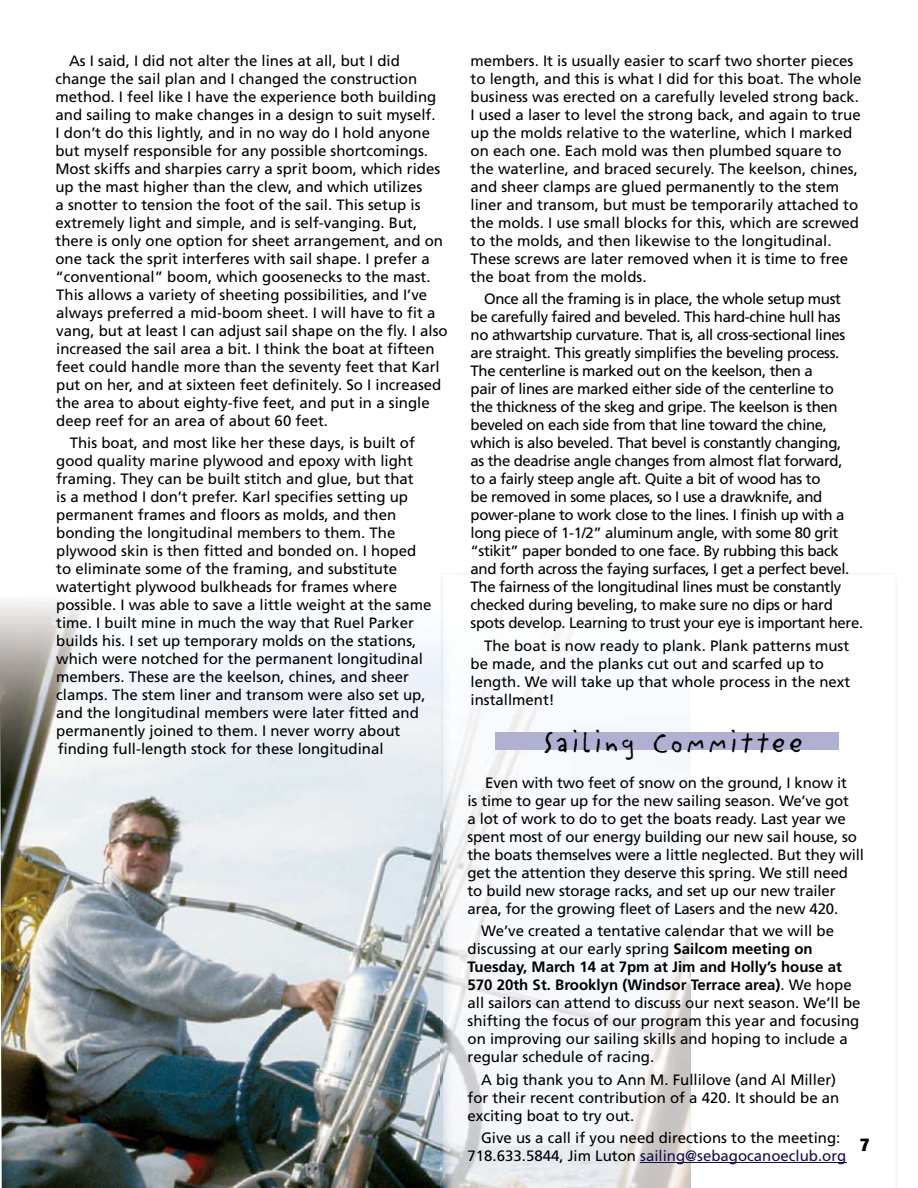
<style>
.page{position:relative;width:918px;height:1188px;background:#fff}
.page>*{position:absolute;margin:0;border:0;box-sizing:border-box;transform-origin:0 0}
.t1{font:33px "Litterbox ICG";letter-spacing:.11em;color:#000}
.t2{font:900 condensed 18px "Helvetica Neue";color:#000}
.t3{font:15px/18px "Frutiger";color:#000}
.t4{font:15px/18px "Frutiger";letter-spacing:-.025em;color:#000}
.s1{font-weight:700}
.s2{color:#140f4f}
</style>
<div class="page">
<img style="left:0;top:602px;width:643px;height:586px">
<img style="left:643px;top:732px;width:196px;height:456px">
<img style="left:441px;top:573px;width:456px;height:52px">
<img style="left:846px;top:623px;width:51px;height:565px">
<div style="left:495px;top:732px;width:343px;height:18px;background:#b0b0d2"></div>
<hr style="left:640px;top:1162px;width:206px;height:1px;background:#140f4f">
<p class="t3" style="left:56px;top:51px;width:394px;text-indent:14px">As I said, I did not alter the lines at all, but I did change the sail plan and I changed the construction method. I feel like I have the experience both building and sailing to make changes in a design to suit myself.<br>I don’t do this lightly, and in no way do I hold anyone but myself responsible for any possible shortcomings.<br>Most skiffs and sharpies carry a sprit boom, which rides up the mast higher than the clew, and which utilizes<br>a snotter to tension the foot of the sail. This setup is extremely light and simple, and is self-vanging. But, there is only one option for sheet arrangement, and on one tack the sprit interferes with sail shape. I prefer a “conventional” boom, which goosenecks to the mast.<br>This allows a variety of sheeting possibilities, and I’ve always preferred a mid-boom sheet. I will have to fit a vang, but at least I can adjust sail shape on the fly. I also increased the sail area a bit. I think the boat at fifteen feet could handle more than the seventy feet that Karl put on her, and at sixteen feet definitely. So I increased the area to about eighty-five feet, and put in a single deep reef for an area of about 60 feet.</p>
<p class="t3" style="left:56px;top:434px;width:377px;text-indent:14px">This boat, and most like her these days, is built of good quality marine plywood and epoxy with light framing. They can be built stitch and glue, but that<br>is a method I don’t prefer. Karl specifies setting up permanent frames and floors as molds, and then bonding the longitudinal members to them. The plywood skin is then fitted and bonded on. I hoped to eliminate some of the framing, and substitute watertight plywood bulkheads for frames where possible. I was able to save a little weight at the same time. I built mine in much the way that Ruel Parker builds his. I set up temporary molds on the stations, which were notched for the permanent longitudinal members. These are the keelson, chines, and sheer clamps. The stem liner and transom were also set up, and the longitudinal members were later fitted and permanently joined to them. I never worry about finding full-length stock for these longitudinal</p>
<p class="t3" style="left:471px;top:51px;width:392px">members. It is usually easier to scarf two shorter pieces to length, and this is what I did for this boat. The whole business was erected on a carefully leveled strong back.<br>I used a laser to level the strong back, and again to true up the molds relative to the waterline, which I marked on each one. Each mold was then plumbed square to the waterline, and braced securely. The keelson, chines, and sheer clamps are glued permanently to the stem liner and transom, but must be temporarily attached to the molds. I use small blocks for this, which are screwed to the molds, and then likewise to the longitudinal.<br>These screws are later removed when it is time to free the boat from the molds.</p>
<p class="t4" style="left:471px;top:290px;width:394px;text-indent:14px">Once all the framing is in place, the whole setup must<br>be carefully faired and beveled. This hard-chine hull has<br>no athwartship curvature. That is, all cross-sectional lines are straight. This greatly simplifies the beveling process.<br>The centerline is marked out on the keelson, then a<br>pair of lines are marked either side of the centerline to<br>the thickness of the skeg and gripe. The keelson is then beveled on each side from that line toward the chine, which is also beveled. That bevel is constantly changing,<br>as the deadrise angle changes from almost flat forward,<br>to a fairly steep angle aft. Quite a bit of wood has to<br>be removed in some places, so I use a drawknife, and power-plane to work close to the lines. I finish up with a long piece of 1-1/2” aluminum angle, with some 80 grit “stikit” paper bonded to one face. By rubbing this back and forth across the faying surfaces, I get a perfect bevel.<br>The fairness of the longitudinal lines must be constantly checked during beveling, to make sure no dips or hard spots develop. Learning to trust your eye is important here.</p>
<p class="t3" style="left:471px;top:636px;width:381px;text-indent:14px">The boat is now ready to plank. Plank patterns must be made, and the planks cut out and scarfed up to length. We will take up that whole process in the next installment!</p>
<h1 class="t1" style="left:543px;top:719px;width:261px">Sailing Committee</h1>
<p class="t3" style="left:468px;top:773px;width:398px;text-indent:18px">Even with two feet of snow on the ground, I know it<br>is time to gear up for the new sailing season. We’ve got<br>a lot of work to do to get the boats ready. Last year we spent most of our energy building our new sail house, so the boats themselves were a little neglected. But they will get the attention they deserve this spring. We still need to build new storage racks, and set up our new trailer area, for the growing fleet of Lasers and the new 420.</p>
<p class="t3" style="left:468px;top:922px;width:394px;text-indent:14px">We’ve created a tentative calendar that we will be discussing at our early spring <span class="s1">Sailcom meeting on Tuesday, March 14 at 7pm at Jim and Holly’s house at 570 20th St. brooklyn (Windsor Terrace area)</span>. We hope all sailors can attend to discuss our next season. We’ll be shifting the focus of our program this year and focusing on improving our sailing skills and hoping to include a regular schedule of racing.</p>
<p class="t3" style="left:468px;top:1070px;width:373px;text-indent:14px">A big thank you to Ann M. Fullilove (and Al Miller) for their recent contribution of a 420. It should be an exciting boat to try out.</p>
<p class="t3" style="left:468px;top:1129px;width:380px;text-align:center">Give us a call if you need directions to the meeting:<br>718.633.5844, Jim Luton <span class="s2">sailing@sebagocanoeclub.org</span></p>
<p class="t2" style="left:860px;top:1134px;width:11px">7</p>
</div>
